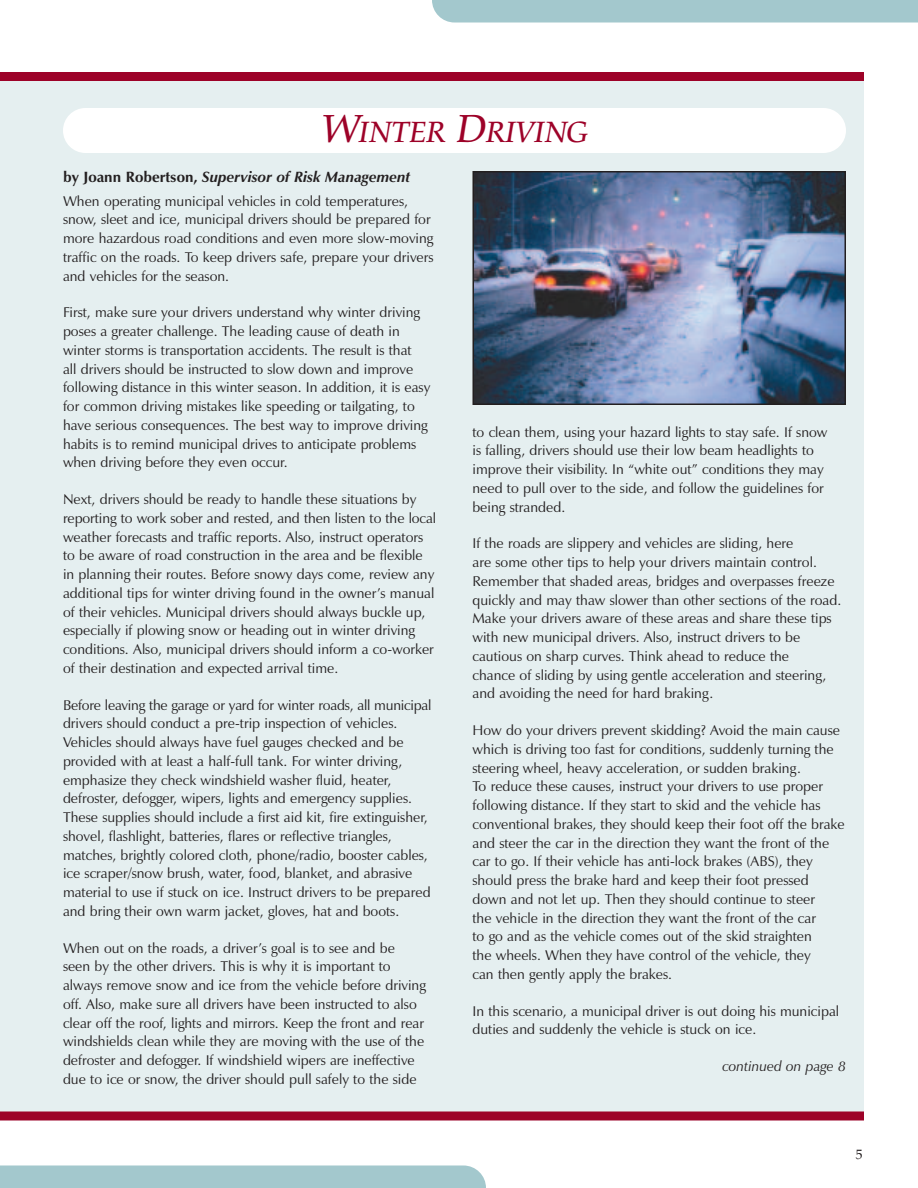
<style>
.page{position:relative;width:918px;height:1188px;background:#fff}
.page>*{position:absolute;margin:0;border:0;box-sizing:border-box;transform-origin:0 0}
.t1{font:italic 500 29.25px "Palatino";letter-spacing:.005em;color:#9d0228}
.t2{font:italic 700 15px "Zapf Humanist 601 BT";color:#231f20}
.t3{font:14.25px/18.8px "Zapf Humanist 601 BT";color:#231f20}
.t4{font:italic 14.25px "Zapf Humanist 601 BT";color:#231f20}
.t5{font:13.5px "Palatino";color:#231f20}
.s1{font-size:39px}
.s2{font-style:normal}
</style>
<div class="page">
<div style="left:432px;top:0;width:486px;height:22px;background:#a3c8cd"></div>
<div style="left:0;top:1166px;width:486px;height:22px;background:#a3c8cd"></div>
<div style="left:0;top:76px;width:864px;height:1040px;background:#e5eff0"></div>
<div style="left:0;top:72px;width:864px;height:9px;background:#9d0228"></div>
<div style="left:63px;top:108px;width:783px;height:45px;background:#fff;border-radius:22px"></div>
<div style="left:0;top:1112px;width:864px;height:8px;background:#9d0228"></div>
<img style="left:475px;top:174px;width:368px;height:228px">
<div style="left:472px;top:171px;width:374px;height:234px;border:2px solid #231f20"></div>
<h1 class="t1" style="left:321px;top:121px;width:268px"><span class="s1">W</span>INTER <span class="s1">D</span>RIVING</h1>
<p class="t2" style="left:63px;top:172px;width:349px"><span class="s2">by Joann Robertson,</span> Supervisor of Risk Management</p>
<p class="t3" style="left:63px;top:193px;width:372px">When operating municipal vehicles in cold temperatures, snow, sleet and ice, municipal drivers should be prepared for more hazardous road conditions and even more slow-moving traffic on the roads. To keep drivers safe, prepare your drivers and vehicles for the season.</p>
<p class="t3" style="left:63px;top:304px;width:369px">First, make sure your drivers understand why winter driving poses a greater challenge. The leading cause of death in winter storms is transportation accidents. The result is that<br>all drivers should be instructed to slow down and improve following distance in this winter season. In addition, it is easy for common driving mistakes like speeding or tailgating, to have serious consequences. The best way to improve driving habits is to remind municipal drives to anticipate problems when driving before they even occur.</p>
<p class="t3" style="left:63px;top:491px;width:375px">Next, drivers should be ready to handle these situations by reporting to work sober and rested, and then listen to the local weather forecasts and traffic reports. Also, instruct operators to be aware of road construction in the area and be flexible in planning their routes. Before snowy days come, review any additional tips for winter driving found in the owner’s manual of their vehicles. Municipal drivers should always buckle up, especially if plowing snow or heading out in winter driving conditions. Also, municipal drivers should inform a co-worker of their destination and expected arrival time.</p>
<p class="t3" style="left:63px;top:697px;width:370px">Before leaving the garage or yard for winter roads, all municipal drivers should conduct a pre-trip inspection of vehicles.<br>Vehicles should always have fuel gauges checked and be provided with at least a half-full tank. For winter driving, emphasize they check windshield washer fluid, heater, defroster, defogger, wipers, lights and emergency supplies.<br>These supplies should include a first aid kit, fire extinguisher, shovel, flashlight, batteries, flares or reflective triangles, matches, brightly colored cloth, phone/radio, booster cables, ice scraper/snow brush, water, food, blanket, and abrasive material to use if stuck on ice. Instruct drivers to be prepared and bring their own warm jacket, gloves, hat and boots.</p>
<p class="t3" style="left:63px;top:940px;width:364px">When out on the roads, a driver’s goal is to see and be<br>seen by the other drivers. This is why it is important to always remove snow and ice from the vehicle before driving off. Also, make sure all drivers have been instructed to also clear off the roof, lights and mirrors. Keep the front and rear windshields clean while they are moving with the use of the defroster and defogger. If windshield wipers are ineffective due to ice or snow, the driver should pull safely to the side</p>
<p class="t3" style="left:472px;top:424px;width:356px">to clean them, using your hazard lights to stay safe. If snow is falling, drivers should use their low beam headlights to improve their visibility. In “white out” conditions they may need to pull over to the side, and follow the guidelines for being stranded.</p>
<p class="t3" style="left:472px;top:536px;width:370px">If the roads are slippery and vehicles are sliding, here<br>are some other tips to help your drivers maintain control.<br>Remember that shaded areas, bridges and overpasses freeze quickly and may thaw slower than other sections of the road.<br>Make your drivers aware of these areas and share these tips with new municipal drivers. Also, instruct drivers to be cautious on sharp curves. Think ahead to reduce the<br>chance of sliding by using gentle acceleration and steering, and avoiding the need for hard braking.</p>
<p class="t3" style="left:472px;top:722px;width:374px">How do your drivers prevent skidding? Avoid the main cause which is driving too fast for conditions, suddenly turning the steering wheel, heavy acceleration, or sudden braking.<br>To reduce these causes, instruct your drivers to use proper following distance. If they start to skid and the vehicle has conventional brakes, they should keep their foot off the brake and steer the car in the direction they want the front of the car to go. If their vehicle has anti-lock brakes (ABS), they should press the brake hard and keep their foot pressed down and not let up. Then they should continue to steer<br>the vehicle in the direction they want the front of the car<br>to go and as the vehicle comes out of the skid straighten<br>the wheels. When they have control of the vehicle, they<br>can then gently apply the brakes.</p>
<p class="t3" style="left:472px;top:1003px;width:368px">In this scenario, a municipal driver is out doing his municipal duties and suddenly the vehicle is stuck on ice.</p>
<p class="t4" style="left:722px;top:1061px;width:125px">continued on page 8</p>
<p class="t5" style="left:856px;top:1149px;width:8px">5</p>
</div>
